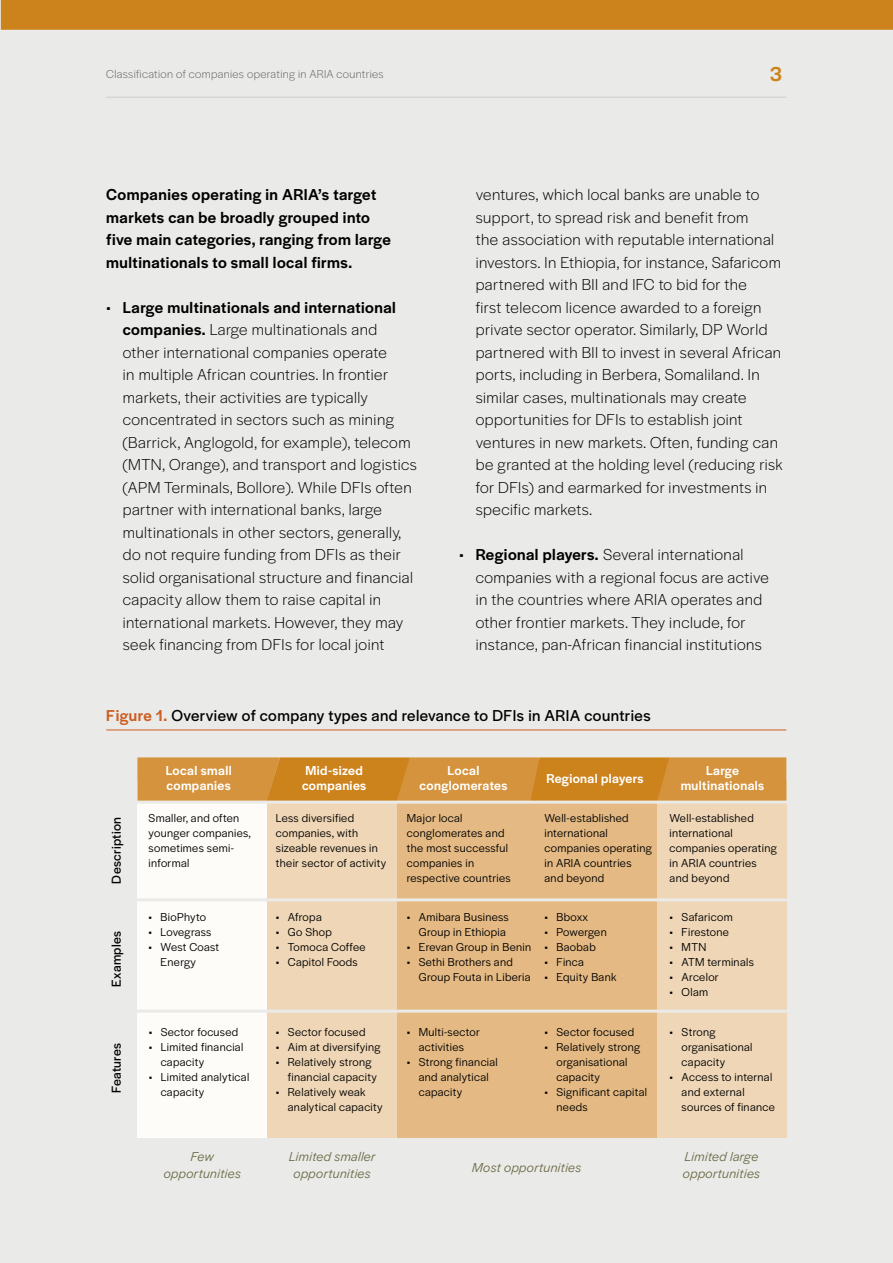
<style>
.page{position:relative;width:893px;height:1263px;background:#eaeae8}
.page>*{position:absolute;margin:0;border:0;box-sizing:border-box;transform-origin:0 0}
.t1{font:500 21px "Halyard Display";color:#cd831c}
.t2{font:300 16.5px/22.5px "Halyard Display";letter-spacing:.03em;color:#000}
.t3{font:500 16.5px/22.5px "Halyard Display";letter-spacing:.03em;color:#000}
.t4{font:16.5px "Halyard Display";letter-spacing:.03em;color:#000}
.t5{font:500 13.5px/15px "Halyard Display";letter-spacing:.03em;color:#fff}
.t6{font:italic 13.5px/16.5px "Halyard Display";letter-spacing:.03em;color:#6d6b48;text-align:center}
.t7{font:13.5px "Halyard Display";letter-spacing:.03em;color:#000}
.t8{font:12px/15px "Halyard Display";letter-spacing:.03em;color:#000}
.t9{font:300 12px "Halyard Display";letter-spacing:.03em;color:#666}
.t10{font:12px "Halyard Display";letter-spacing:.01em;color:#000}
.s1{font-weight:500}
.s2{font-weight:500;color:#cd5e22}
</style>
<div class="page">
<hr style="left:106px;top:729px;width:680px;height:1px;background:#cd5e22">
<div style="left:137px;top:781px;width:130px;height:356px;background:#fefcf9"></div>
<div style="left:267px;top:781px;width:130px;height:356px;background:#efd6b6"></div>
<div style="left:397px;top:781px;width:130px;height:356px;background:#e4b983"></div>
<div style="left:527px;top:781px;width:130px;height:356px;background:#e4b983"></div>
<div style="left:657px;top:781px;width:129px;height:356px;background:#efd6b6"></div>
<svg style="left:137px;top:757px;width:649px;height:44px;background:#d18e32"></svg>
<hr style="left:129px;top:898px;width:675px;height:3px;background:#eaeae8">
<hr style="left:129px;top:1010px;width:675px;height:3px;background:#eaeae8">
<hr style="left:129px;top:801px;width:675px;height:3px;background:#eaeae8">
<hr style="left:106px;top:97px;width:681px;height:1px;background:#a7a9ac">
<div style="left:1px;top:0;width:892px;height:30px;background:#cd831c"></div>
<p class="t9" style="left:106px;top:66px;width:279px">Classification of companies operating in ARIA countries</p>
<p class="t1" style="left:770px;top:59px;width:14px">3</p>
<p class="t3" style="left:106px;top:182px;width:286px">Companies operating in ARIA’s target markets can be broadly grouped into five main categories, ranging from large multinationals to small local firms.</p>
<p class="t2" style="left:123px;top:295px;width:296px;text-indent:-16px">• <span class="s1">Large multinationals and international companies.</span> Large multinationals and other international companies operate<br>in multiple African countries. In frontier markets, their activities are typically concentrated in sectors such as mining (Barrick, Anglogold, for example), telecom (MTN, Orange), and transport and logistics (APM Terminals, Bollore). While DFIs often partner with international banks, large multinationals in other sectors, generally, do not require funding from DFIs as their solid organisational structure and financial capacity allow them to raise capital in international markets. However, they may seek financing from DFIs for local joint</p>
<p class="t2" style="left:476px;top:182px;width:309px">ventures, which local banks are unable to support, to spread risk and benefit from<br>the association with reputable international investors. In Ethiopia, for instance, Safaricom partnered with BII and IFC to bid for the<br>first telecom licence awarded to a foreign private sector operator. Similarly, DP World partnered with BII to invest in several African ports, including in Berbera, Somaliland. In similar cases, multinationals may create opportunities for DFIs to establish joint ventures in new markets. Often, funding can be granted at the holding level (reducing risk for DFIs) and earmarked for investments in specific markets.</p>
<p class="t2" style="left:476px;top:542px;width:295px;text-indent:-16px">• <span class="s1">Regional players.</span> Several international companies with a regional focus are active in the countries where ARIA operates and other frontier markets. They include, for instance, pan-African financial institutions</p>
<p class="t4" style="left:106px;top:704px;width:546px"><span class="s2">Figure 1.</span> Overview of company types and relevance to DFIs in ARIA countries</p>
<p class="t5" style="left:166px;top:762px;width:67px">Local small companies</p>
<p class="t5" style="left:302px;top:762px;width:66px">Mid-sized companies</p>
<p class="t5" style="left:420px;top:762px;width:89px;text-align:center">Local conglomerates</p>
<p class="t5" style="left:681px;top:762px;width:85px;text-align:center">Large multinationals</p>
<p class="t5" style="left:546px;top:770px;width:99px">Regional players</p>
<p class="t7" style="left:107px;top:883px;width:68px;rotate:-90deg">Description</p>
<p class="t8" style="left:149px;top:810px;width:104px">Smaller, and often younger companies, sometimes semi&shy;informal</p>
<p class="t8" style="left:149px;top:909px;width:59px">• BioPhyto</p>
<p class="t10" style="left:149px;top:924px;width:64px">• Lovegrass</p>
<p class="t8" style="left:161px;top:939px;width:60px;text-indent:-12px">• West Coast<br>Energy</p>
<p class="t7" style="left:107px;top:987px;width:58px;rotate:-90deg">Examples</p>
<p class="t7" style="left:107px;top:1093px;width:51px;rotate:-90deg">Features</p>
<p class="t8" style="left:149px;top:1024px;width:91px">• Sector focused</p>
<p class="t8" style="left:161px;top:1039px;width:84px;text-indent:-12px">• Limited financial capacity</p>
<p class="t8" style="left:161px;top:1069px;width:90px;text-indent:-12px">• Limited analytical capacity</p>
<p class="t8" style="left:276px;top:810px;width:112px">Less diversified companies, with sizeable revenues in their sector of activity</p>
<p class="t8" style="left:407px;top:810px;width:105px">Major local conglomerates and the most successful companies in respective countries</p>
<p class="t8" style="left:544px;top:810px;width:109px">Well-established international companies operating in ARIA countries and beyond</p>
<p class="t8" style="left:670px;top:810px;width:109px">Well-established international companies operating in ARIA countries and beyond</p>
<p class="t8" style="left:276px;top:909px;width:47px">• Afropa</p>
<p class="t8" style="left:276px;top:924px;width:58px">• Go Shop</p>
<p class="t8" style="left:276px;top:939px;width:91px">• Tomoca Coffee</p>
<p class="t8" style="left:276px;top:954px;width:83px">• Capitol Foods</p>
<p class="t8" style="left:276px;top:1024px;width:91px">• Sector focused</p>
<p class="t8" style="left:276px;top:1039px;width:106px">• Aim at diversifying</p>
<p class="t8" style="left:288px;top:1054px;width:90px;text-indent:-12px">• Relatively strong financial capacity</p>
<p class="t8" style="left:288px;top:1084px;width:96px;text-indent:-12px">• Relatively weak analytical capacity</p>
<p class="t8" style="left:407px;top:909px;width:104px;text-align:right">• Amibara Business<br>Group in Ethiopia</p>
<p class="t8" style="left:407px;top:939px;width:126px">• Erevan Group in Benin</p>
<p class="t8" style="left:419px;top:954px;width:113px;text-indent:-12px">• Sethi Brothers and<br>Group Fouta in Liberia</p>
<p class="t8" style="left:544px;top:909px;width:45px">• Bboxx</p>
<p class="t10" style="left:544px;top:924px;width:64px">• Powergen</p>
<p class="t8" style="left:544px;top:939px;width:53px">• Baobab</p>
<p class="t8" style="left:544px;top:954px;width:41px">• Finca</p>
<p class="t8" style="left:544px;top:969px;width:73px">• Equity Bank</p>
<p class="t8" style="left:407px;top:1024px;width:75px;text-align:center">• Multi-sector activities</p>
<p class="t8" style="left:419px;top:1054px;width:81px;text-indent:-12px">• Strong financial and analytical capacity</p>
<p class="t8" style="left:544px;top:1024px;width:91px">• Sector focused</p>
<p class="t8" style="left:556px;top:1039px;width:85px;text-indent:-12px">• Relatively strong organisational capacity</p>
<p class="t8" style="left:556px;top:1084px;width:92px;text-indent:-12px">• Significant capital needs</p>
<p class="t8" style="left:670px;top:909px;width:65px">• Safaricom</p>
<p class="t8" style="left:670px;top:924px;width:61px">• Firestone</p>
<p class="t8" style="left:670px;top:939px;width:38px">• MTN</p>
<p class="t8" style="left:670px;top:954px;width:86px">• ATM terminals</p>
<p class="t8" style="left:670px;top:969px;width:51px">• Arcelor</p>
<p class="t8" style="left:670px;top:984px;width:40px">• Olam</p>
<p class="t8" style="left:682px;top:1024px;width:72px;text-indent:-12px">• Strong organisational capacity</p>
<p class="t8" style="left:682px;top:1069px;width:95px;text-indent:-12px">• Access to internal and external sources of finance</p>
<p class="t6" style="left:164px;top:1147px;width:79px">Few opportunities</p>
<p class="t6" style="left:289px;top:1147px;width:88px">Limited smaller opportunities</p>
<p class="t6" style="left:683px;top:1147px;width:79px;text-align:left">Limited large opportunities</p>
<p class="t6" style="left:472px;top:1158px;width:111px">Most opportunities</p>
</div>
